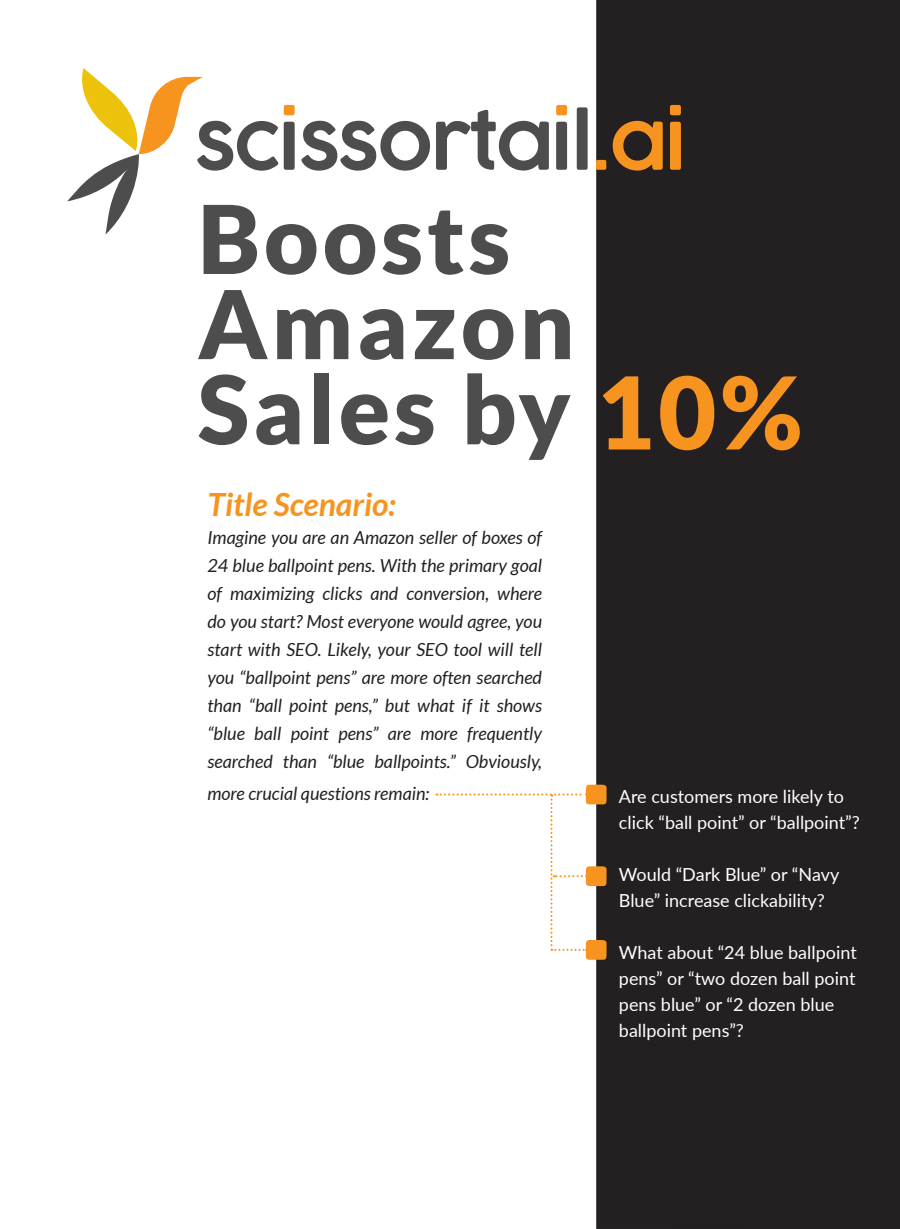
<style>
.page{position:relative;width:900px;height:1229px;background:#fff}
.page>*{position:absolute;margin:0;border:0;box-sizing:border-box;transform-origin:0 0}
.t1{font:900 100.2px "Lato";color:#f7941f}
.t2{font:900 94.8px/85.2px "Lato";letter-spacing:.04em;color:#4d4d4d}
.t3{font:italic 700 32px "Lato";color:#f7941f}
.t4{font:italic 18px/28px "Lato";color:#241f21;text-align:justify}
.t5{font:18px/26px "Lato";color:#fff}
</style>
<div class="page">
<div style="left:596px;top:0;width:304px;height:1228px;background:#241f21"></div>
<svg style="left:284px;top:122px;width:11px;height:48px"></svg>
<svg style="left:301px;top:121px;width:129px;height:50px"></svg>
<svg style="left:436px;top:110px;width:113px;height:60px"></svg>
<svg style="left:556px;top:122px;width:11px;height:48px"></svg>
<svg style="left:577px;top:107px;width:11px;height:63px"></svg>
<svg style="left:596px;top:160px;width:10px;height:10px"></svg>
<svg style="left:613px;top:121px;width:50px;height:49px"></svg>
<svg style="left:670px;top:122px;width:11px;height:48px"></svg>
<svg style="left:284px;top:105px;width:11px;height:10px"></svg>
<svg style="left:556px;top:105px;width:11px;height:10px"></svg>
<svg style="left:670px;top:105px;width:11px;height:10px"></svg>
<svg style="left:67px;top:68px;width:211px;height:166px"></svg>
<svg style="left:437px;top:784px;width:170px;height:175px"></svg>
<h2 class="t2" style="left:198px;top:195px;width:378px">Boosts<br>Amazon<br>Sales by</h2>
<h3 class="t3" style="left:207px;top:485px;width:190px">Title Scenario:</h3>
<p class="t4" style="left:207px;top:523px;width:336px">Imagine you are an Amazon seller of boxes of 24 blue ballpoint pens. With the primary goal of maximizing clicks and conversion, where do you start? Most everyone would agree, you start with SEO. Likely, your SEO tool will tell you “ballpoint pens” are more often searched than “ball point pens,” but what if it shows “blue ball point pens” are more frequently searched than “blue ballpoints.” Obviously,</p>
<p class="t4" style="left:207px;top:779px;width:223px">more crucial questions remain:</p>
<h1 class="t1" style="left:596px;top:354px;width:208px">10%</h1>
<p class="t5" style="left:619px;top:782px;width:242px">Are customers more likely to click “ball point” or “ballpoint”?</p>
<p class="t5" style="left:619px;top:860px;width:222px">Would “Dark Blue” or “Navy<br>Blue” increase clickability?</p>
<p class="t5" style="left:619px;top:938px;width:239px">What about “24 blue ballpoint pens” or “two dozen ball point pens blue” or “2 dozen blue ballpoint pens”?</p>
</div>
